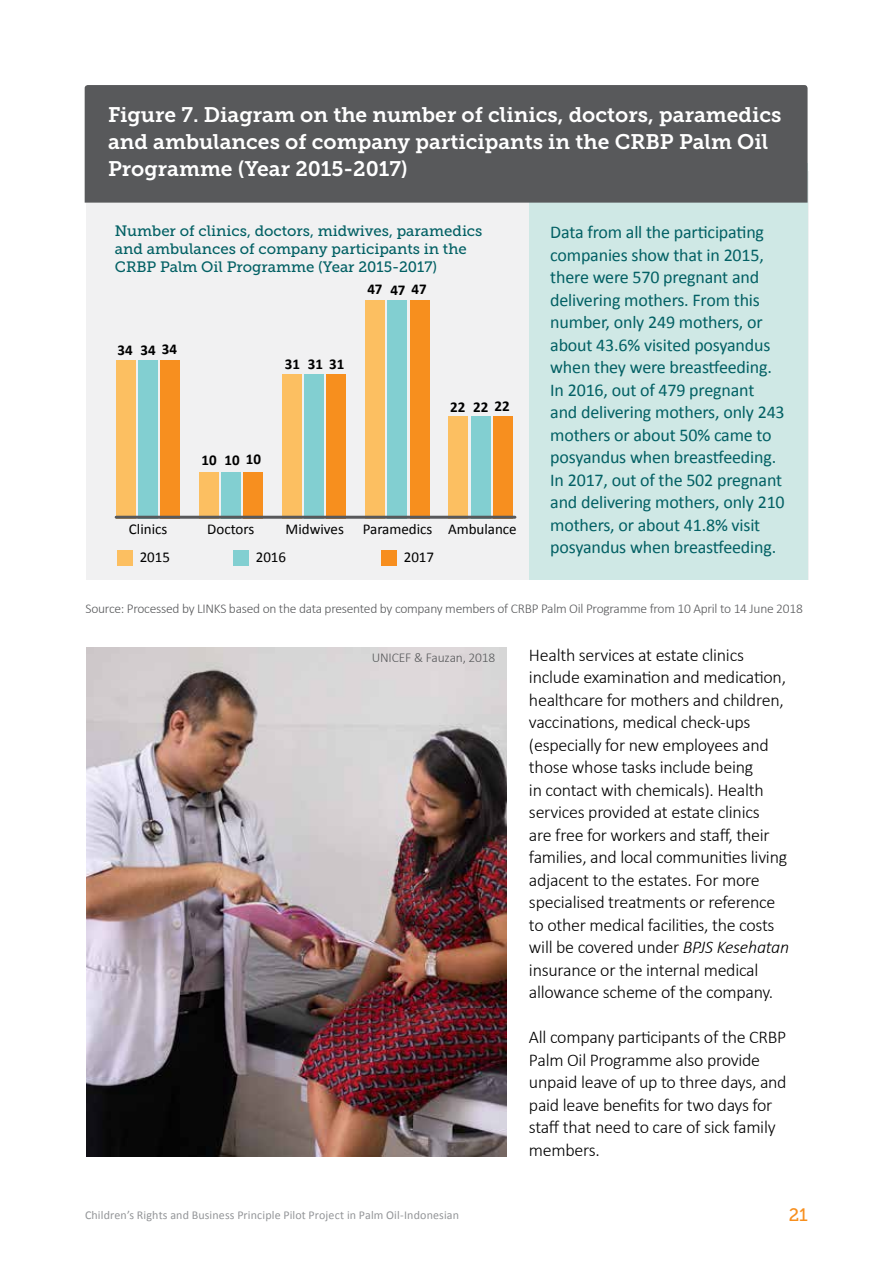
<style>
.page{position:relative;width:893px;height:1263px;background:#fff}
.page>*{position:absolute;margin:0;border:0;box-sizing:border-box;transform-origin:0 0}
.t1{font:21px/27px "Museo Slab 700";color:#fff}
.t2{font:300 18px/22.5px "Calibri";letter-spacing:-.015em;color:#000}
.t3{font:18px/22.5px "Calibri";letter-spacing:-.01em;color:#026064}
.t4{font:15px/18px "Museo Slab 500";color:#026064}
.t5{font:15px "Calibri";color:#000}
.t6{font:700 15px "Calibri";color:#000}
.t7{font:300 13.5px "Calibri";letter-spacing:-.02em;color:#58595b}
.t8{font:12px "Calibri";letter-spacing:.01em;color:#939598}
.s1{font-style:italic}
</style>
<div class="page">
<div style="left:86px;top:171px;width:722px;height:409px;background:#f1f1f2"></div>
<div style="left:529px;top:164px;width:278px;height:416px;background:#cfe8e5"></div>
<div style="left:85px;top:85px;width:722px;height:118px;background:#58595b"></div>
<div style="left:160px;top:361px;width:20px;height:158px;background:#f78f1f"></div>
<div style="left:243px;top:472px;width:20px;height:47px;background:#f78f1f"></div>
<div style="left:326px;top:375px;width:20px;height:144px;background:#f78f1e"></div>
<div style="left:410px;top:300px;width:20px;height:219px;background:#f78f1e"></div>
<div style="left:493px;top:416px;width:20px;height:103px;background:#f78f1f"></div>
<div style="left:138px;top:361px;width:20px;height:158px;background:#82cfd1"></div>
<div style="left:221px;top:472px;width:20px;height:47px;background:#82cfd1"></div>
<div style="left:304px;top:375px;width:20px;height:144px;background:#82cfd1"></div>
<div style="left:387px;top:300px;width:20px;height:219px;background:#82cfd1"></div>
<div style="left:471px;top:416px;width:19px;height:103px;background:#82cfd1"></div>
<div style="left:116px;top:361px;width:20px;height:158px;background:#fcbf61"></div>
<div style="left:199px;top:472px;width:20px;height:47px;background:#fcbf61"></div>
<div style="left:282px;top:375px;width:20px;height:144px;background:#fcbf61"></div>
<div style="left:365px;top:300px;width:20px;height:219px;background:#fcbf61"></div>
<div style="left:448px;top:416px;width:20px;height:103px;background:#fcbf61"></div>
<div style="left:117px;top:550px;width:15px;height:16px;background:#fcbf61"></div>
<div style="left:233px;top:550px;width:16px;height:16px;background:#82cfd1"></div>
<div style="left:381px;top:550px;width:15px;height:16px;background:#f78e1e"></div>
<hr style="left:116px;top:516px;width:399px;height:3px;background:#58595b">
<img style="left:87px;top:647px;width:419px;height:510px">
<p class="t1" style="left:108px;top:101px;width:675px">Figure 7. Diagram on the number of clinics, doctors, paramedics and ambulances of company participants in the CRBP Palm Oil<br>Programme (Year 2015-2017)</p>
<p class="t4" style="left:115px;top:222px;width:369px">Number of clinics, doctors, midwives, paramedics and ambulances of company participants in the<br>CRBP Palm Oil Programme (Year 2015-2017)</p>
<p class="t6" style="left:118px;top:339px;width:17px">34</p>
<p class="t6" style="left:141px;top:339px;width:38px">34 34</p>
<p class="t6" style="left:367px;top:279px;width:17px">47</p>
<p class="t6" style="left:390px;top:279px;width:38px">47 47</p>
<p class="t6" style="left:285px;top:354px;width:17px">31</p>
<p class="t6" style="left:308px;top:353px;width:38px">31 31</p>
<p class="t6" style="left:202px;top:449px;width:17px">10</p>
<p class="t6" style="left:225px;top:449px;width:38px">10 10</p>
<p class="t6" style="left:450px;top:397px;width:17px">22</p>
<p class="t6" style="left:473px;top:396px;width:38px">22 22</p>
<p class="t5" style="left:129px;top:518px;width:40px">Clinics</p>
<p class="t5" style="left:207px;top:518px;width:49px">Doctors</p>
<p class="t5" style="left:286px;top:518px;width:60px">Midwives</p>
<p class="t5" style="left:363px;top:518px;width:156px">Paramedics Ambulance</p>
<p class="t5" style="left:140px;top:546px;width:32px">2015</p>
<p class="t5" style="left:256px;top:546px;width:32px">2016</p>
<p class="t5" style="left:404px;top:546px;width:32px">2017</p>
<p class="t3" style="left:550px;top:220px;width:236px">Data from all the participating companies show that in 2015, there were 570 pregnant and delivering mothers. From this number, only 249 mothers, or about 43.6% visited posyandus when they were breastfeeding.<br>In 2016, out of 479 pregnant and delivering mothers, only 243 mothers or about 50% came to posyandus when breastfeeding.<br>In 2017, out of the 502 pregnant and delivering mothers, only 210 mothers, or about 41.8% visit posyandus when breastfeeding.</p>
<p class="t7" style="left:86px;top:600px;width:719px">Source: Processed by LINKS based on the data presented by company members of CRBP Palm Oil Programme from 10 April to 14 June 2018</p>
<p class="t7" style="left:372px;top:649px;width:125px">UNICEF &amp; Fauzan, 2018</p>
<p class="t8" style="left:85px;top:1206px;width:375px">Children’s Rights and Business Principle Pilot Project in Palm Oil-Indonesian</p>
<p class="t2" style="left:529px;top:643px;width:262px">Health services at estate clinics include examination and medication, healthcare for mothers and children, vaccinations, medical check-ups (especially for new employees and those whose tasks include being<br>in contact with chemicals). Health services provided at estate clinics<br>are free for workers and staff, their families, and local communities living adjacent to the estates. For more specialised treatments or reference to other medical facilities, the costs will be covered under <span class="s1">BPJS Kesehatan </span>insurance or the internal medical allowance scheme of the company.</p>
<p class="t2" style="left:529px;top:1026px;width:259px">All company participants of the CRBP<br>Palm Oil Programme also provide unpaid leave of up to three days, and paid leave benefits for two days for staff that need to care of sick family members.</p>
</div>
